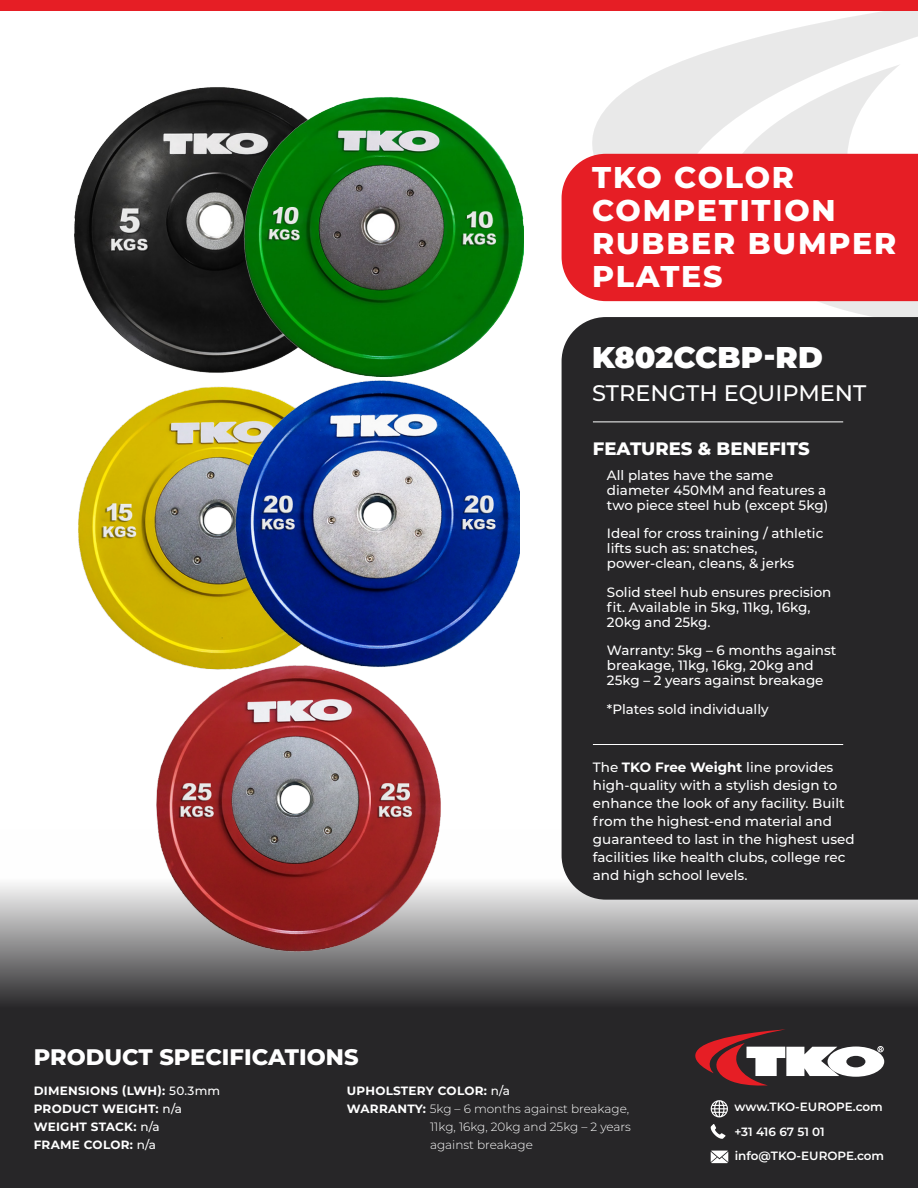
<style>
.page{position:relative;width:918px;height:1188px;background:#fff}
.page>*{position:absolute;margin:0;border:0;box-sizing:border-box;transform-origin:0 0}
.Category{font:800 30px/33px "Montserrat";letter-spacing:.06em;color:#fff}
.t1{font:900 30px "Montserrat";color:#fff}
.Category-2{font:800 22.5px "Montserrat";color:#fff}
.t2{font:500 22.5px "Montserrat";color:#fff}
.Category-3{font:800 18px "Montserrat";color:#fff}
.t3{font:500 13.5px/15px "Montserrat";color:#fff}
.t4{font:700 12px "Montserrat";letter-spacing:.02em;color:#fff}
.t5{font:300 12px "Montserrat";color:#fff}
.t6{font:600 12px/24.3px "Montserrat";color:#fff}
.s1{font-weight:700}
.s2{font-weight:500}
</style>
<div class="page">
<div style="left:0;top:1013px;width:918px;height:175px;background:#272628"></div>
<svg style="left:0;top:829px;width:918px;height:184px"></svg>
<svg style="left:695px;top:1029px;width:189px;height:57px"></svg>
<svg style="left:592px;top:11px;width:326px;height:143px;fill:#e9e9e9"></svg>
<svg style="left:690px;top:64px;width:228px;height:253px;fill:#e9e9e9"></svg>
<svg style="left:711px;top:1100px;width:17px;height:17px"></svg>
<svg style="left:711px;top:1124px;width:15px;height:15px"></svg>
<svg style="left:711px;top:1151px;width:17px;height:12px"></svg>
<div style="left:0;top:0;width:918px;height:11px;background:#e61e25"></div>
<div style="left:562px;top:317px;width:356px;height:583px;background:#272628"></div>
<div style="left:562px;top:154px;width:356px;height:147px;background:#e61e25"></div>
<hr style="left:593px;top:422px;width:250px;height:1px;background:#fff">
<hr style="left:593px;top:744px;width:250px;height:1px;background:#fff">
<img style="left:74px;top:87px;width:161px;height:575px">
<img style="left:235px;top:88px;width:288px;height:288px">
<img style="left:231px;top:376px;width:288px;height:286px">
<img style="left:156px;top:662px;width:288px;height:293px">
<p class="Category" style="left:592px;top:159px;width:306px">TKO COLOR<br>COMPETITION<br>RUBBER BUMPER<br>PLATES</p>
<p class="t1" style="left:592px;top:335px;width:232px">K802CCBP-RD</p>
<p class="t2" style="left:592px;top:377px;width:276px">STRENGTH EQUIPMENT</p>
<p class="Category-3" style="left:593px;top:435px;width:218px">FEATURES &amp; BENEFITS</p>
<p class="t3" style="left:607px;top:467px;width:223px">All plates have the same diameter 450MM and features a two piece steel hub (except 5kg)</p>
<p class="t3" style="left:607px;top:525px;width:218px">Ideal for cross training / athletic lifts such as: snatches, power-clean, cleans, &amp; jerks</p>
<p class="t3" style="left:607px;top:584px;width:226px">Solid steel hub ensures precision fit. Available in 5kg, 11kg, 16kg,<br>20kg and 25kg.</p>
<p class="t3" style="left:607px;top:642px;width:231px">Warranty: 5kg – 6 months against breakage, 11kg, 16kg, 20kg and<br>25kg – 2 years against breakage</p>
<p class="t3" style="left:607px;top:701px;width:163px">*Plates sold individually</p>
<p class="Category-2" style="left:34px;top:1040px;width:326px">PRODUCT SPECIFICATIONS</p>
<p class="t3" style="left:593px;top:757px;width:263px;line-height:18px">The <span class="s1">TKO Free Weight</span> line provides high-quality with a stylish design to enhance the look of any facility. Built from the highest-end material and guaranteed to last in the highest used facilities like health clubs, college rec and high school levels.</p>
<p class="t4" style="left:34px;top:1082px;width:188px">DIMENSIONS (LWH): <span class="s2">50.3mm</span></p>
<p class="t4" style="left:34px;top:1100px;width:150px">PRODUCT WEIGHT: <span class="s2">n/a</span></p>
<p class="t4" style="left:34px;top:1118px;width:127px">WEIGHT STACK: <span class="s2">n/a</span></p>
<p class="t4" style="left:34px;top:1136px;width:124px">FRAME COLOR: <span class="s2">n/a</span></p>
<p class="t4" style="left:347px;top:1082px;width:165px">UPHOLSTERY COLOR: <span class="s2">n/a</span></p>
<p class="t5" style="left:347px;top:1101px;width:284px"><span class="s1">WARRANTY:</span> 5kg – 6 months against breakage,</p>
<p class="t5" style="left:430px;top:1119px;width:202px">11kg, 16kg, 20kg and 25kg – 2 years</p>
<p class="t5" style="left:430px;top:1137px;width:104px">against breakage</p>
<p class="t6" style="left:734px;top:1095px;width:151px">www.TKO-EUROPE.com +31 416 67 51 01 info@TKO-EUROPE.com</p>
</div>
